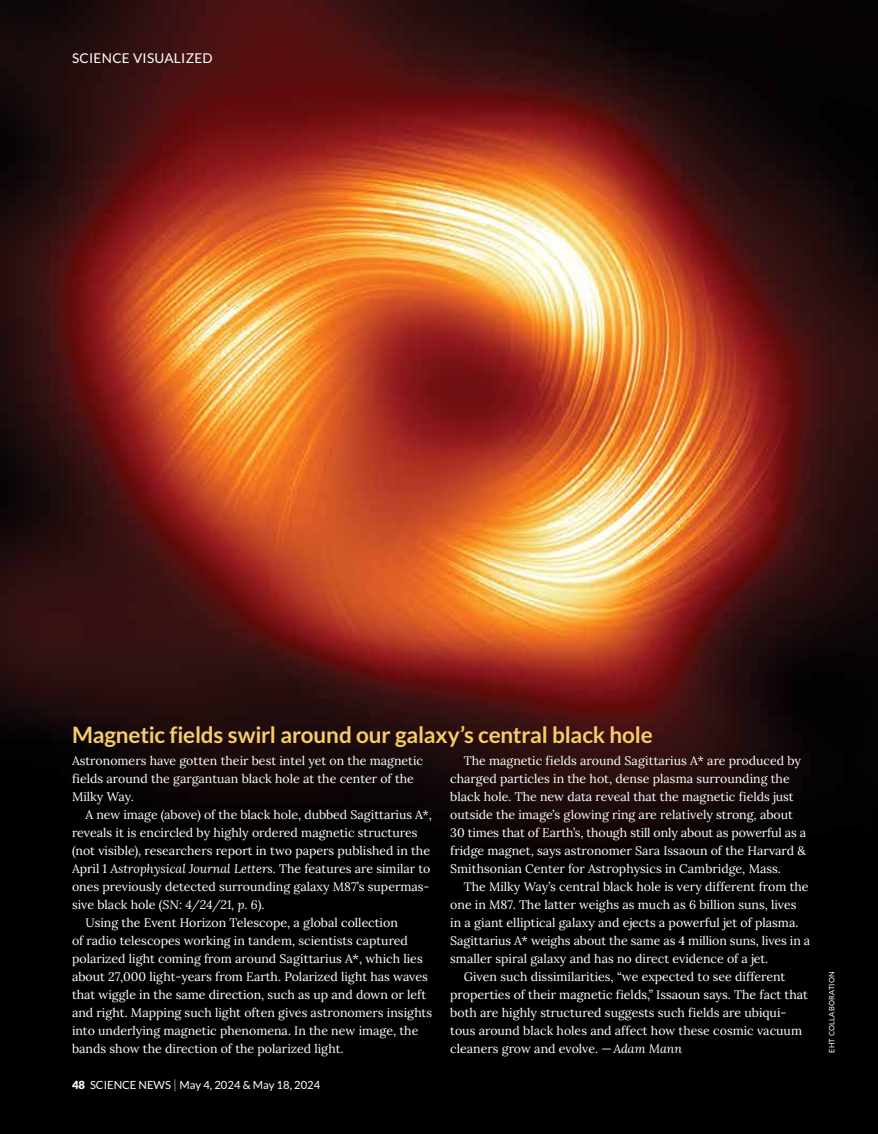
<style>
.page{position:relative;width:878px;height:1134px;background:#fff}
.page>*{position:absolute;margin:0;border:0;box-sizing:border-box;transform-origin:0 0}
.t1{font:700 22.5px "Lato";letter-spacing:-.01em;color:#f7cd68}
.t2{font:13.5px "Lato";letter-spacing:.025em;color:#fff}
.t3{font:12.3px/18px "Lora";color:#fff}
.t4{font:11.25px "Lato";color:#fff}
.t5{font:7.5px "Lato";letter-spacing:.025em;color:#fff}
.s1{font-style:italic}
.s2{font-weight:900}
.s3{font-weight:300;font-size:12.75px}
</style>
<div class="page">
<img style="left:0;top:0;width:878px;height:1134px">
<p class="t2" style="left:72px;top:51px;width:142px">SCIENCE VISUALIZED</p>
<h1 class="t1" style="left:72px;top:721px;width:582px">Magnetic fields swirl around our galaxy’s central black hole</h1>
<p class="t3" style="left:450px;top:751px;width:357px;text-indent:14px">The magnetic fields around Sagittarius A* are produced by charged particles in the hot, dense plasma surrounding the black hole. The new data reveal that the magnetic fields just outside the image’s glowing ring are relatively strong, about 30 times that of Earth’s, though still only about as powerful as a fridge magnet, says astronomer Sara Issaoun of the Harvard &amp; Smithsonian Center for Astrophysics in Cambridge, Mass.</p>
<p class="t3" style="left:464px;top:877px;width:346px">The Milky Way’s central black hole is very different from the</p>
<p class="t3" style="left:450px;top:895px;width:348px">one in M87. The latter weighs as much as 6 billion suns, lives</p>
<p class="t3" style="left:450px;top:913px;width:350px">in a giant elliptical galaxy and ejects a powerful jet of plasma.</p>
<p class="t3" style="left:450px;top:931px;width:361px">Sagittarius A* weighs about the same as 4 million suns, lives in a</p>
<p class="t3" style="left:450px;top:949px;width:319px">smaller spiral galaxy and has no direct evidence of a jet.</p>
<p class="t3" style="left:464px;top:967px;width:323px">Given such dissimilarities, “we expected to see different</p>
<p class="t3" style="left:450px;top:985px;width:359px">properties of their magnetic fields,” Issaoun says. The fact that</p>
<p class="t3" style="left:450px;top:1003px;width:338px">both are highly structured suggests such fields are ubiqui-</p>
<p class="t3" style="left:450px;top:1021px;width:353px">tous around black holes and affect how these cosmic vacuum</p>
<p class="t3" style="left:450px;top:1039px;width:233px">cleaners grow and evolve. —<span class="s1">Adam Mann</span></p>
<p class="t3" style="left:72px;top:751px;width:352px">Astronomers have gotten their best intel yet on the magnetic fields around the gargantuan black hole at the center of the<br>Milky Way.</p>
<p class="t3" style="left:86px;top:805px;width:348px">A new image (above) of the black hole, dubbed Sagittarius A*,</p>
<p class="t3" style="left:72px;top:823px;width:347px">reveals it is encircled by highly ordered magnetic structures</p>
<p class="t3" style="left:72px;top:841px;width:359px">(not visible), researchers report in two papers published in the</p>
<p class="t3" style="left:72px;top:859px;width:360px">April 1 <span class="s1">Astrophysical Journal Letters</span>. The features are similar to</p>
<p class="t3" style="left:72px;top:877px;width:359px">ones previously detected surrounding galaxy M87’s supermas-</p>
<p class="t3" style="left:72px;top:895px;width:194px">sive black hole (<span class="s1">SN: 4/24/21, p. 6</span>).</p>
<p class="t3" style="left:86px;top:913px;width:314px">Using the Event Horizon Telescope, a global collection</p>
<p class="t3" style="left:72px;top:931px;width:337px">of radio telescopes working in tandem, scientists captured</p>
<p class="t3" style="left:72px;top:949px;width:352px">polarized light coming from around Sagittarius A*, which lies</p>
<p class="t3" style="left:72px;top:967px;width:357px">about 27,000 light-years from Earth. Polarized light has waves</p>
<p class="t3" style="left:72px;top:985px;width:356px">that wiggle in the same direction, such as up and down or left</p>
<p class="t3" style="left:72px;top:1003px;width:361px">and right. Mapping such light often gives astronomers insights</p>
<p class="t3" style="left:72px;top:1021px;width:348px">into underlying magnetic phenomena. In the new image, the</p>
<p class="t3" style="left:72px;top:1039px;width:273px">bands show the direction of the polarized light.</p>
<p class="t4" style="left:72px;top:1079px;width:250px"><span class="s2">48</span> SCIENCE NEWS <span class="s3">|</span> May 4, 2024 &amp; May 18, 2024</p>
<p class="t5" style="left:827px;top:1053px;width:83px;rotate:-90deg">EHT COLLABORATION</p>
</div>
